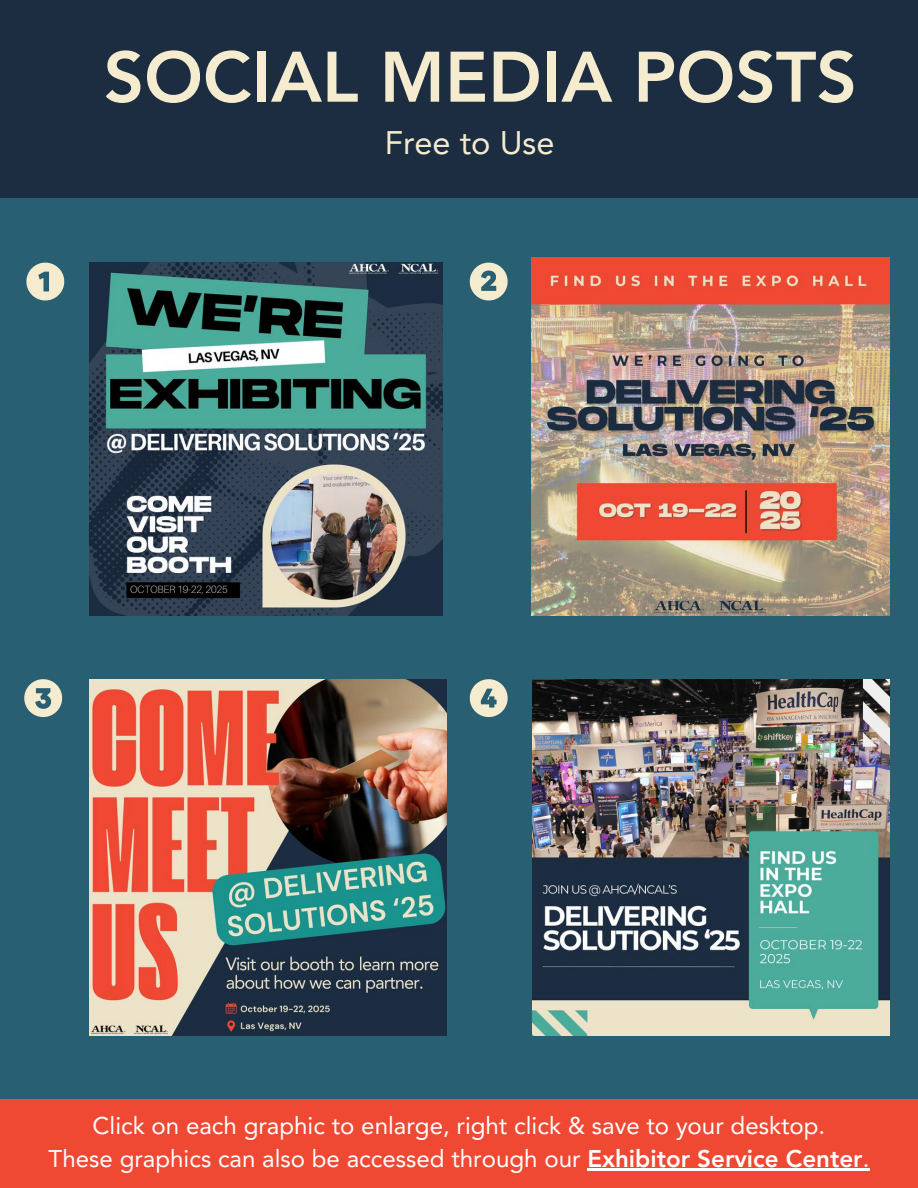
<style>
.page{position:relative;width:918px;height:1188px;background:#295f73}
.page>*{position:absolute;margin:0;border:0;box-sizing:border-box;transform-origin:0 0}
.t1{font:800 70.65px "Avenir LT Pro";color:#f5eccf}
.t2{font:32.55px "Avenir LT Pro";color:#f5eccf}
.t3{font:24.15px/33.5px "Avenir LT Pro";color:#fff;text-align:center}
.s1{font-weight:800}
</style>
<div class="page">
<div style="left:0;top:0;width:918px;height:198px;background:#1c2d41"></div>
<svg style="left:26px;top:263px;width:38px;height:37px"></svg>
<svg style="left:470px;top:263px;width:38px;height:37px"></svg>
<svg style="left:24px;top:679px;width:38px;height:38px"></svg>
<div style="left:0;top:1099px;width:918px;height:89px;background:#ef4833"></div>
<svg style="left:470px;top:679px;width:38px;height:38px"></svg>
<img style="left:90px;top:679px;width:356px;height:357px">
<img style="left:89px;top:263px;width:353px;height:353px">
<img style="left:531px;top:258px;width:358px;height:358px">
<img style="left:532px;top:679px;width:357px;height:357px">
<hr style="left:587px;top:1169px;width:276px;height:2px;background:#fff">
<svg style="left:863px;top:1169px;width:6px;height:2px"></svg>
<h1 class="t1" style="left:104px;top:48px;width:755px">SOCIAL MEDIA POSTS</h1>
<h2 class="t2" style="left:385px;top:129px;width:171px">Free to Use</h2>
<p class="t3" style="left:49px;top:1111px;width:822px">Click on each graphic to enlarge, right click &amp; save to your desktop.<br>These graphics can also be accessed through our <span class="s1">Exhibitor Service Center</span>.</p>
</div>
